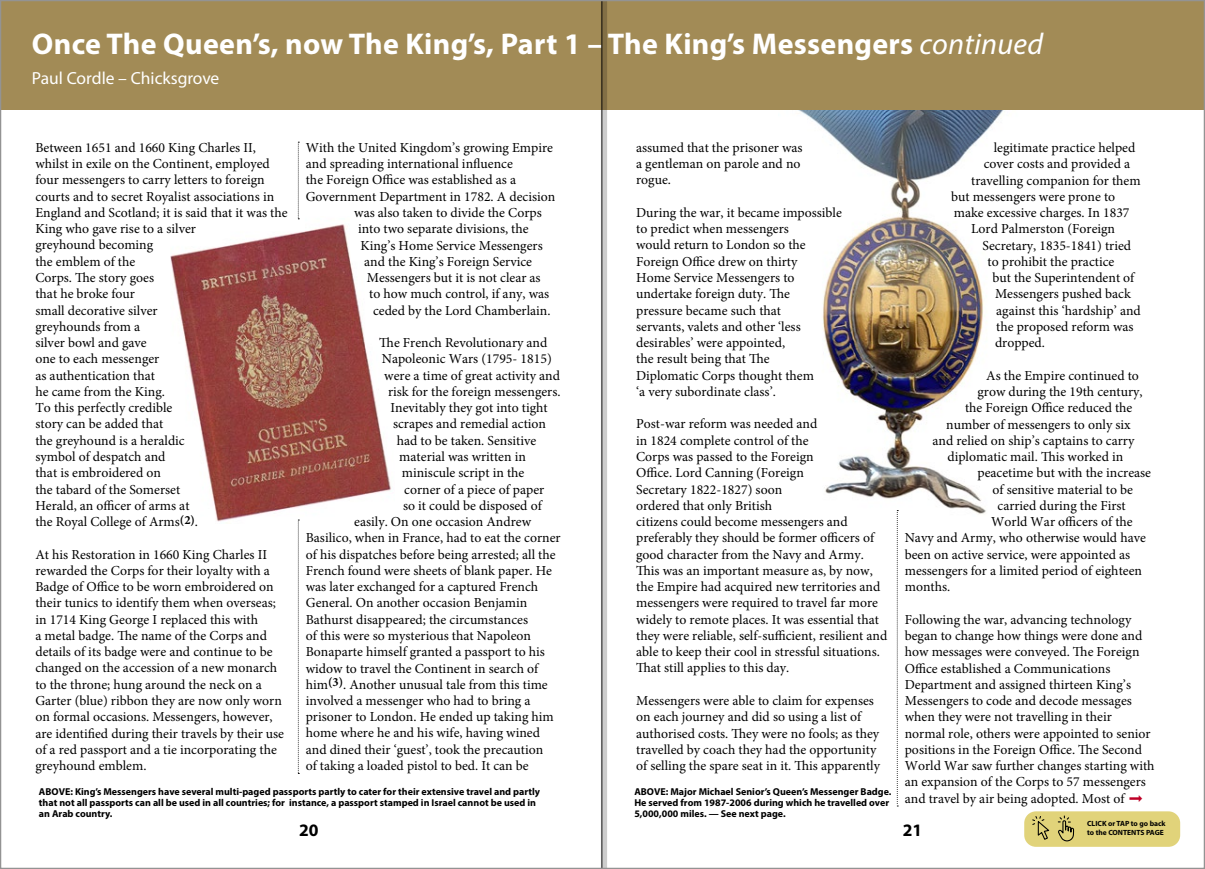
<style>
.page{position:relative;width:1205px;height:869px;background:#fff}
.page>*{position:absolute;margin:0;border:0;box-sizing:border-box;transform-origin:0 0}
.t1{font:700 30px "Myriad Pro";letter-spacing:.01em;color:#fff}
.t2{font:17.5px "Myriad Pro";color:#fff}
.t3{font:700 17.5px "Myriad Pro";color:#000}
.t4{font:13.75px/16.2px "Minion Pro";color:#000}
.t5{font:700 10px/11.2px "Myriad Pro";color:#000}
.t6{font:700 7.5px/8.8px "Myriad Pro";color:#000}
.s1{font-weight:400;font-style:italic}
</style>
<div class="page">
<img style="left:170px;top:217px;width:221px;height:305px">
<img style="left:798px;top:110px;width:206px;height:405px">
<div style="left:0;top:0;width:1205px;height:110px;background:#a28b56"></div>
<svg style="left:298px;top:519px;width:1px;height:254px"></svg>
<svg style="left:298px;top:142px;width:1px;height:77px"></svg>
<svg style="left:897px;top:510px;width:1px;height:296px"></svg>
<div style="left:1024px;top:811px;width:156px;height:35px;background:#e1d37a;border-radius:12px"></div>
<svg style="left:1032px;top:815px;width:42px;height:27px"></svg>
<svg style="left:602px;top:2px;width:5px;height:864px;background:#b6b3ae"></svg>
<hr style="left:601px;top:0;width:1px;height:868px;background:#000">
<h1 class="t1" style="left:32px;top:25px;width:1013px">Once The Queen’s, now The King’s, Part 1 – The King’s Messengers <span class="s1">continued</span></h1>
<p class="t2" style="left:32px;top:68px;width:189px">Paul Cordle – Chicksgrove</p>
<p class="t4" style="left:636px;top:139px;width:168px">assumed that the prisoner was a gentleman on parole and no rogue.</p>
<p class="t4" style="left:636px;top:204px;width:207px">During the war, it became impossible to predict when messengers<br>would return to London so the<br>Foreign Office drew on thirty<br>Home Service Messengers to undertake foreign duty. The<br>pressure became such that<br>servants, valets and other ‘less desirables’ were appointed,<br>the result being that The<br>Diplomatic Corps thought them<br>‘a very subordinate class’.</p>
<p class="t4" style="left:636px;top:416px;width:253px">Post-war reform was needed and<br>in 1824 complete control of the<br>Corps was passed to the Foreign<br>Office. Lord Canning (Foreign<br>Secretary 1822-1827) soon<br>ordered that only British<br>citizens could become messengers and preferably they should be former officers of good character from the Navy and Army.<br>This was an important measure as, by now, the Empire had acquired new territories and messengers were required to travel far more widely to remote places. It was essential that they were reliable, self-sufficient, resilient and able to keep their cool in stressful situations.<br>That still applies to this day.</p>
<p class="t4" style="left:636px;top:692px;width:245px">Messengers were able to claim for expenses on each journey and did so using a list of authorised costs. They were no fools; as they travelled by coach they had the opportunity of selling the spare seat in it. This apparently</p>
<p class="t4" style="left:35px;top:139px;width:254px">Between 1651 and 1660 King Charles II, whilst in exile on the Continent, employed four messengers to carry letters to foreign courts and to secret Royalist associations in<br>England and Scotland; it is said that it was the<br>King who gave rise to a silver<br>greyhound becoming<br>the emblem of the<br>Corps. The story goes<br>that he broke four<br>small decorative silver<br>greyhounds from a<br>silver bowl and gave<br>one to each messenger<br>as authentication that<br>he came from the King.<br>To this perfectly credible<br>story can be added that<br>the greyhound is a heraldic<br>symbol of despatch and<br>that is embroidered on<br>the tabard of the Somerset<br>Herald, an officer of arms at<br>the Royal College of Arms<sup>(2)</sup>.</p>
<p class="t4" style="left:35px;top:546px;width:250px">At his Restoration in 1660 King Charles II rewarded the Corps for their loyalty with a Badge of Office to be worn embroidered on their tunics to identify them when overseas; in 1714 King George I replaced this with<br>a metal badge. The name of the Corps and details of its badge were and continue to be changed on the accession of a new monarch to the throne; hung around the neck on a Garter (blue) ribbon they are now only worn on formal occasions. Messengers, however, are identified during their travels by their use of a red passport and a tie incorporating the greyhound emblem.</p>
<p class="t4" style="left:306px;top:139px;width:249px">With the United Kingdom’s growing Empire</p>
<p class="t4" style="left:306px;top:156px;width:209px">and spreading international influence</p>
<p class="t4" style="left:306px;top:172px;width:212px">the Foreign Office was established as a</p>
<p class="t4" style="left:306px;top:188px;width:251px">Government Department in 1782. A decision</p>
<p class="t4" style="left:354px;top:204px;width:189px">was also taken to divide the Corps</p>
<p class="t4" style="left:358px;top:221px;width:172px">into two separate divisions, the</p>
<p class="t4" style="left:360px;top:237px;width:184px">King’s Home Service Messengers</p>
<p class="t4" style="left:364px;top:253px;width:169px">and the King’s Foreign Service</p>
<p class="t4" style="left:367px;top:269px;width:175px">Messengers but it is not clear as</p>
<p class="t4" style="left:369px;top:286px;width:181px">to how much control, if any, was</p>
<p class="t4" style="left:373px;top:302px;width:179px">ceded by the Lord Chamberlain.</p>
<p class="t4" style="left:379px;top:334px;width:170px">The French Revolutionary and</p>
<p class="t4" style="left:382px;top:351px;width:171px">Napoleonic Wars (1795- 1815)</p>
<p class="t4" style="left:384px;top:367px;width:177px">were a time of great activity and</p>
<p class="t4" style="left:388px;top:383px;width:174px">risk for the foreign messengers.</p>
<p class="t4" style="left:390px;top:399px;width:159px">Inevitably they got into tight</p>
<p class="t4" style="left:393px;top:416px;width:155px">scrapes and remedial action</p>
<p class="t4" style="left:397px;top:432px;width:141px">had to be taken. Sensitive</p>
<p class="t4" style="left:399px;top:448px;width:128px">material was written in</p>
<p class="t4" style="left:402px;top:464px;width:124px">miniscule script in the</p>
<p class="t4" style="left:404px;top:481px;width:141px">corner of a piece of paper</p>
<p class="t4" style="left:403px;top:497px;width:140px">so it could be disposed of</p>
<p class="t4" style="left:354px;top:513px;width:178px">easily. On one occasion Andrew</p>
<p class="t4" style="left:306px;top:529px;width:256px">Basilico, when in France, had to eat the corner</p>
<p class="t4" style="left:306px;top:546px;width:251px">of his dispatches before being arrested; all the</p>
<p class="t4" style="left:306px;top:562px;width:248px">French found were sheets of blank paper. He</p>
<p class="t4" style="left:306px;top:578px;width:234px">was later exchanged for a captured French</p>
<p class="t4" style="left:306px;top:594px;width:223px">General. On another occasion Benjamin</p>
<p class="t4" style="left:306px;top:611px;width:224px">Bathurst disappeared; the circumstances</p>
<p class="t4" style="left:306px;top:627px;width:227px">of this were so mysterious that Napoleon</p>
<p class="t4" style="left:306px;top:643px;width:241px">Bonaparte himself granted a passport to his</p>
<p class="t4" style="left:306px;top:659px;width:234px">widow to travel the Continent in search of</p>
<p class="t4" style="left:306px;top:676px;width:243px">him<sup>(3)</sup>. Another unusual tale from this time</p>
<p class="t4" style="left:306px;top:692px;width:226px">involved a messenger who had to bring a</p>
<p class="t4" style="left:306px;top:708px;width:250px">prisoner to London. He ended up taking him</p>
<p class="t4" style="left:306px;top:724px;width:236px">home where he and his wife, having wined</p>
<p class="t4" style="left:306px;top:741px;width:239px">and dined their ‘guest’, took the precaution</p>
<p class="t4" style="left:306px;top:757px;width:224px">of taking a loaded pistol to bed. It can be</p>
<p class="t4" style="left:994px;top:139px;width:143px">legitimate practice helped</p>
<p class="t4" style="left:984px;top:156px;width:148px">cover costs and provided a</p>
<p class="t4" style="left:971px;top:172px;width:171px">travelling companion for them</p>
<p class="t4" style="left:951px;top:188px;width:166px">but messengers were prone to</p>
<p class="t4" style="left:954px;top:204px;width:177px">make excessive charges. In 1837</p>
<p class="t4" style="left:971px;top:221px;width:145px">Lord Palmerston (Foreign</p>
<p class="t4" style="left:982px;top:237px;width:150px">Secretary, 1835-1841) tried</p>
<p class="t4" style="left:987px;top:253px;width:128px">to prohibit the practice</p>
<p class="t4" style="left:992px;top:269px;width:143px">but the Superintendent of</p>
<p class="t4" style="left:995px;top:286px;width:137px">Messengers pushed back</p>
<p class="t4" style="left:996px;top:302px;width:146px">against this ‘hardship’ and</p>
<p class="t4" style="left:996px;top:318px;width:139px">the proposed reform was</p>
<p class="t4" style="left:995px;top:334px;width:52px">dropped.</p>
<p class="t4" style="left:986px;top:367px;width:154px">As the Empire continued to</p>
<p class="t4" style="left:977px;top:383px;width:167px">grow during the 19th century,</p>
<p class="t4" style="left:965px;top:399px;width:169px">the Foreign Office reduced the</p>
<p class="t4" style="left:946px;top:416px;width:186px">number of messengers to only six</p>
<p class="t4" style="left:932px;top:432px;width:203px">and relied on ship’s captains to carry</p>
<p class="t4" style="left:947px;top:448px;width:177px">diplomatic mail. This worked in</p>
<p class="t4" style="left:977px;top:464px;width:175px">peacetime but with the increase</p>
<p class="t4" style="left:992px;top:481px;width:142px">of sensitive material to be</p>
<p class="t4" style="left:997px;top:497px;width:130px">carried during the First</p>
<p class="t4" style="left:991px;top:513px;width:143px">World War officers of the</p>
<p class="t4" style="left:905px;top:529px;width:243px">Navy and Army, who otherwise would have</p>
<p class="t4" style="left:905px;top:546px;width:227px">been on active service, were appointed as</p>
<p class="t4" style="left:905px;top:562px;width:239px">messengers for a limited period of eighteen</p>
<p class="t4" style="left:905px;top:578px;width:47px">months.</p>
<p class="t4" style="left:905px;top:611px;width:251px">Following the war, advancing technology began to change how things were done and how messages were conveyed. The Foreign Office established a Communications Department and assigned thirteen King’s Messengers to code and decode messages when they were not travelling in their normal role, others were appointed to senior positions in the Foreign Office. The Second World War saw further changes starting with an expansion of the Corps to 57 messengers and travel by air being adopted. Most of</p>
<p class="t5" style="left:39px;top:785px;width:503px">ABOVE: King’s Messengers have several multi-paged passports partly to cater for their extensive travel and partly that not all passports can all be used in all countries; for instance, a passport stamped in Israel cannot be used in an Arab country.</p>
<p class="t5" style="left:634px;top:785px;width:259px">ABOVE: Major Michael Senior’s Queen’s Messenger Badge.<br>He served from 1987-2006 during which he travelled over<br>5,000,000 miles. — See next page.</p>
<p class="t6" style="left:1087px;top:818px;width:80px">CLICK or TAP to go back to the CONTENTS PAGE</p>
<p class="t3" style="left:299px;top:818px;width:21px">20</p>
<p class="t3" style="left:903px;top:818px;width:21px">21</p>
</div>
